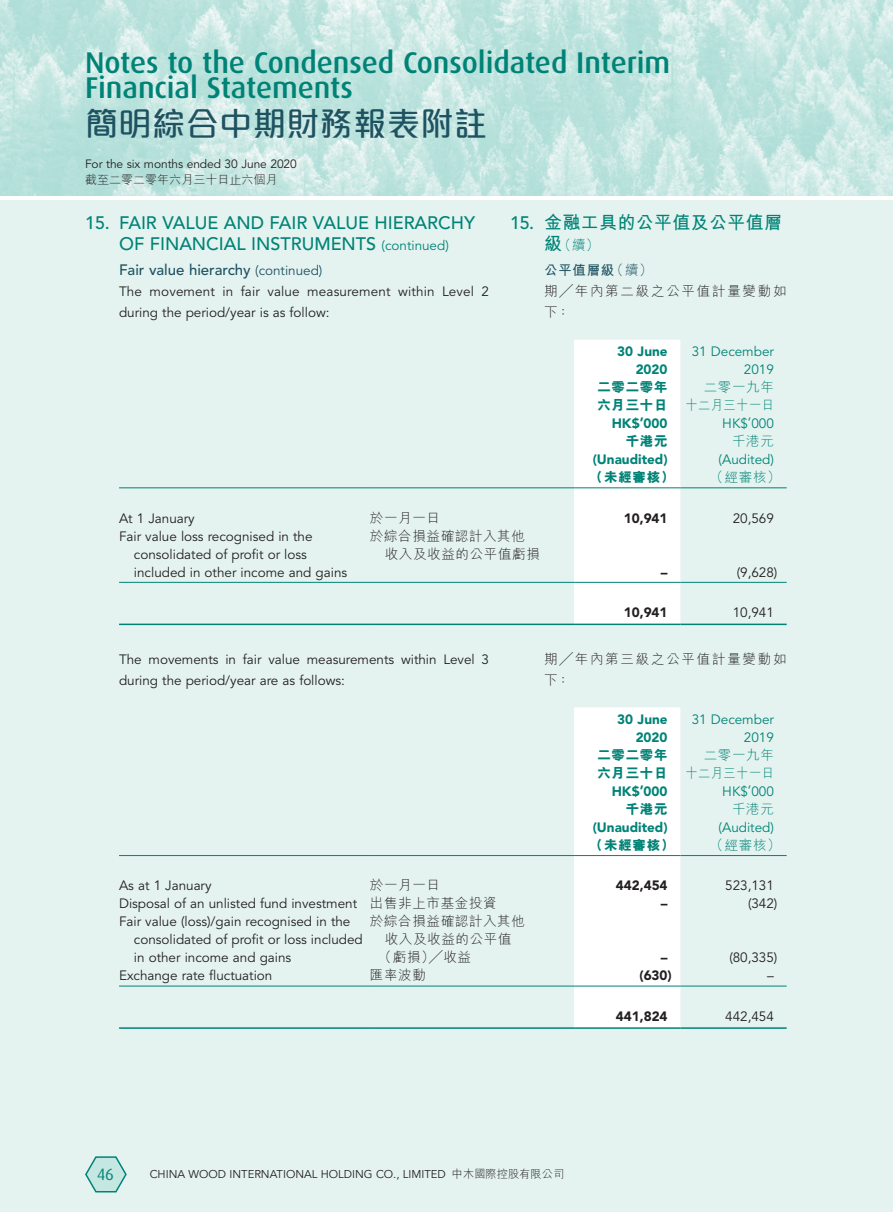
<style>
.page{position:relative;width:893px;height:1212px;background:#fff}
.page>*{position:absolute;margin:0;border:0;box-sizing:border-box;transform-origin:0 0}
.t1{font:500 33px "M Elle HK";letter-spacing:.015em;color:#1f5261}
.t2{font:500 30px/25.5px "Dax";letter-spacing:-.005em;color:#008376}
.Heading_1{font:500 18px/21px "Avenir LT Std";color:#008376;text-align:center}
.C_Heading_1{font:700 18px "M Hei HK";letter-spacing:.02em;color:#008376}
.t3{font:16.5px "Dax";color:#008376}
.Heading_2{font:500 15px "Avenir LT Std";color:#1f5261}
.Body_Text{font:13.5px/18px "Avenir LT Std";color:#231f20}
.Body_Text-2{font:300 13.5px/18px "M Hei HK";letter-spacing:.05em;color:#231f20}
.Body_Text-3{font:13.5px "Avenir LT Std";color:#008376}
.Body_Text-4{font:900 13.5px "Avenir LT Std";color:#008376}
.Body_Text-5{font:800 13.5px "M Hei HK";letter-spacing:.05em;color:#008376}
.C_Body_Text{font:300 13.5px/21px "M Hei HK";letter-spacing:.13em;color:#231f20}
.Body_Text-6{font:900 13.5px "Avenir LT Std";color:#231f20}
.Body_Text-7{font:300 13.5px "M Hei HK";letter-spacing:.05em;color:#008376}
.Body_Text-8{font:300 13.5px "M Hei HK";letter-spacing:.05em;color:#008376;scale:.9 1}
.C_Heading_2{font:700 13.5px "M Hei HK";letter-spacing:.05em;color:#1f5261}
.C_Heading_1-2{font:300 13.5px "M Hei HK";color:#008376}
.t4{font:12px "Avenir LT Std";letter-spacing:-.005em;color:#231f20}
.t5{font:300 12px "M Hei HK";letter-spacing:.005em;color:#231f20}
.t6{font:11.25px "Avenir LT Std";color:#231f20}
.s1{font-weight:400;font-size:13.5px}
.s2{font-family:"Avenir LT Std";font-weight:500}
.s3{font-weight:700;font-size:18px}
.s4{font-weight:300}
.s5{font-family:"M Hei HK";font-weight:300}
</style>
<div class="page">
<div style="left:0;top:200px;width:893px;height:1012px;background:#e4f3f0"></div>
<img style="left:0;top:0;width:893px;height:195px">
<svg style="left:85px;top:1156px;width:42px;height:37px"></svg>
<div style="left:574px;top:340px;width:106px;height:284px;background:#fff"></div>
<hr style="left:119px;top:487px;width:251px;height:1px;background:#008376">
<hr style="left:370px;top:487px;width:204px;height:1px;background:#008376">
<hr style="left:574px;top:487px;width:106px;height:1px;background:#008376">
<hr style="left:680px;top:487px;width:107px;height:1px;background:#008376">
<hr style="left:119px;top:582px;width:251px;height:1px;background:#008376">
<hr style="left:370px;top:582px;width:204px;height:1px;background:#008376">
<hr style="left:574px;top:582px;width:106px;height:1px;background:#008376">
<hr style="left:680px;top:582px;width:107px;height:1px;background:#008376">
<hr style="left:119px;top:624px;width:251px;height:1px;background:#008376">
<hr style="left:370px;top:624px;width:204px;height:1px;background:#008376">
<hr style="left:574px;top:624px;width:106px;height:1px;background:#008376">
<hr style="left:680px;top:624px;width:107px;height:1px;background:#008376">
<div style="left:574px;top:707px;width:106px;height:320px;background:#fff"></div>
<hr style="left:119px;top:855px;width:251px;height:1px;background:#008376">
<hr style="left:370px;top:855px;width:204px;height:1px;background:#008376">
<hr style="left:574px;top:855px;width:106px;height:1px;background:#008376">
<hr style="left:680px;top:855px;width:107px;height:1px;background:#008376">
<hr style="left:119px;top:986px;width:251px;height:1px;background:#008376">
<hr style="left:370px;top:986px;width:204px;height:1px;background:#008376">
<hr style="left:574px;top:986px;width:106px;height:1px;background:#008376">
<hr style="left:680px;top:986px;width:107px;height:1px;background:#008376">
<hr style="left:119px;top:1027px;width:251px;height:2px;background:#008376">
<hr style="left:370px;top:1027px;width:204px;height:2px;background:#008376">
<hr style="left:574px;top:1027px;width:106px;height:2px;background:#008376">
<hr style="left:680px;top:1027px;width:107px;height:2px;background:#008376">
<h2 class="t2" style="left:85px;top:50px;width:587px">Notes to the Condensed Consolidated Interim<br>Financial Statements</h2>
<h1 class="t1" style="left:85px;top:107px;width:404px">簡明綜合中期財務報表附註</h1>
<p class="t4" style="left:85px;top:157px;width:213px">For the six months ended 30 June 2020</p>
<p class="t5" style="left:85px;top:174px;width:194px">截至二零二零年六月三十日止六個月</p>
<p class="Heading_1" style="left:85px;top:212px;width:392px">15. FAIR VALUE AND FAIR VALUE HIERARCHY<br>OF FINANCIAL INSTRUMENTS <span class="s1">(continued)</span></p>
<p class="Heading_2" style="left:119px;top:261px;width:205px">Fair value hierarchy <span class="s1">(continued)</span></p>
<p class="Body_Text" style="left:119px;top:281px;width:371px;line-height:21px">The movement in fair value measurement within Level 2 during the period/year is as follow:</p>
<p class="C_Heading_1" style="left:510px;top:209px;width:273px"><span class="s2">15.</span> 金融工具的公平值及公平值層</p>
<p class="C_Heading_1-2" style="left:544px;top:238px;width:57px"><span class="s3">級</span>（續）</p>
<p class="C_Heading_2" style="left:544px;top:260px;width:110px">公平值層級<span class="s4">（續）</span></p>
<p class="C_Body_Text" style="left:544px;top:280px;width:244px">期╱年內第二級之公平值計量變動如下：</p>
<p class="Body_Text-4" style="left:617px;top:343px;width:52px">30 June</p>
<p class="Body_Text-4" style="left:636px;top:361px;width:33px">2020</p>
<p class="Body_Text-5" style="left:597px;top:380px;width:72px">二零二零年</p>
<p class="Body_Text-5" style="left:597px;top:398px;width:72px">六月三十日</p>
<p class="Body_Text-3" style="left:692px;top:344px;width:84px">31 December</p>
<p class="Body_Text-3" style="left:744px;top:362px;width:31px">2019</p>
<p class="Body_Text-7" style="left:704px;top:380px;width:72px">二零一九年</p>
<p class="Body_Text-8" style="left:685px;top:398px;width:100px">十二月三十一日</p>
<p class="Body_Text-4" style="left:612px;top:415px;width:57px">HK$’000</p>
<p class="Body_Text-3" style="left:722px;top:416px;width:53px">HK$’000</p>
<p class="Body_Text-5" style="left:626px;top:434px;width:43px">千港元</p>
<p class="Body_Text-7" style="left:732px;top:434px;width:43px">千港元</p>
<p class="Body_Text-4" style="left:593px;top:451px;width:76px">(Unaudited)</p>
<p class="Body_Text-3" style="left:719px;top:452px;width:57px">(Audited)</p>
<p class="Body_Text-5" style="left:589px;top:470px;width:87px">（未經審核）</p>
<p class="Body_Text-7" style="left:710px;top:470px;width:72px">（經審核）</p>
<p class="Body_Text" style="left:119px;top:509px;width:77px">At 1 January</p>
<p class="Body_Text-2" style="left:370px;top:508px;width:72px">於一月一日</p>
<p class="Body_Text-6" style="left:624px;top:510px;width:45px">10,941</p>
<p class="Body_Text" style="left:733px;top:509px;width:43px">20,569</p>
<p class="Body_Text" style="left:134px;top:527px;width:215px;text-indent:-15px">Fair value loss recognised in the consolidated of profit or loss included in other income and gains</p>
<p class="Body_Text-2" style="left:385px;top:526px;width:156px;text-indent:-15px">於綜合損益確認計入其他收入及收益的公平值虧損</p>
<p class="Body_Text-6" style="left:661px;top:564px;width:8px">–</p>
<p class="Body_Text" style="left:737px;top:563px;width:42px">(9,628)</p>
<p class="Body_Text-6" style="left:624px;top:604px;width:45px">10,941</p>
<p class="Body_Text" style="left:733px;top:604px;width:43px">10,941</p>
<p class="Body_Text" style="left:119px;top:649px;width:372px;line-height:21px">The movements in fair value measurements within Level 3 during the period/year are as follows:</p>
<p class="C_Body_Text" style="left:544px;top:648px;width:244px">期╱年內第三級之公平值計量變動如下：</p>
<p class="Body_Text-4" style="left:617px;top:711px;width:52px">30 June</p>
<p class="Body_Text-4" style="left:636px;top:729px;width:33px">2020</p>
<p class="Body_Text-5" style="left:597px;top:748px;width:72px">二零二零年</p>
<p class="Body_Text-5" style="left:597px;top:766px;width:72px">六月三十日</p>
<p class="Body_Text-3" style="left:692px;top:711px;width:84px">31 December</p>
<p class="Body_Text-3" style="left:744px;top:729px;width:31px">2019</p>
<p class="Body_Text-7" style="left:704px;top:748px;width:72px">二零一九年</p>
<p class="Body_Text-8" style="left:685px;top:766px;width:100px">十二月三十一日</p>
<p class="Body_Text-4" style="left:612px;top:783px;width:57px">HK$’000</p>
<p class="Body_Text-3" style="left:722px;top:783px;width:53px">HK$’000</p>
<p class="Body_Text-5" style="left:626px;top:802px;width:43px">千港元</p>
<p class="Body_Text-7" style="left:732px;top:802px;width:43px">千港元</p>
<p class="Body_Text-4" style="left:593px;top:819px;width:76px">(Unaudited)</p>
<p class="Body_Text-3" style="left:719px;top:819px;width:57px">(Audited)</p>
<p class="Body_Text-5" style="left:589px;top:838px;width:87px">（未經審核）</p>
<p class="Body_Text-7" style="left:710px;top:838px;width:72px">（經審核）</p>
<p class="Body_Text" style="left:119px;top:877px;width:94px">As at 1 January</p>
<p class="Body_Text-2" style="left:370px;top:876px;width:72px">於一月一日</p>
<p class="Body_Text-6" style="left:616px;top:877px;width:53px">442,454</p>
<p class="Body_Text" style="left:725px;top:877px;width:50px">523,131</p>
<p class="Body_Text" style="left:119px;top:895px;width:240px">Disposal of an unlisted fund investment</p>
<p class="Body_Text-2" style="left:370px;top:894px;width:128px">出售非上市基金投資</p>
<p class="Body_Text-6" style="left:661px;top:895px;width:8px">–</p>
<p class="Body_Text" style="left:748px;top:895px;width:31px">(342)</p>
<p class="Body_Text" style="left:134px;top:913px;width:230px;text-indent:-15px">Fair value (loss)/gain recognised in the consolidated of profit or loss included in other income and gains</p>
<p class="Body_Text-2" style="left:370px;top:912px;width:156px">於綜合損益確認計入其他</p>
<p class="Body_Text-2" style="left:385px;top:930px;width:128px">收入及收益的公平值</p>
<p class="Body_Text-2" style="left:378px;top:948px;width:94px">（虧損）╱收益</p>
<p class="Body_Text-6" style="left:661px;top:949px;width:8px">–</p>
<p class="Body_Text" style="left:729px;top:949px;width:50px">(80,335)</p>
<p class="Body_Text" style="left:119px;top:967px;width:155px">Exchange rate fluctuation</p>
<p class="Body_Text-2" style="left:370px;top:966px;width:57px">匯率波動</p>
<p class="Body_Text-6" style="left:639px;top:967px;width:34px">(630)</p>
<p class="Body_Text" style="left:767px;top:967px;width:8px">–</p>
<p class="Body_Text-6" style="left:616px;top:1008px;width:53px">441,824</p>
<p class="Body_Text" style="left:725px;top:1007px;width:50px">442,454</p>
<p class="t3" style="left:97px;top:1165px;width:19px">46</p>
<p class="t6" style="left:150px;top:1167px;width:416px">CHINA WOOD INTERNATIONAL HOLDING CO., LIMITED <span class="s5">中木國際控股有限公司</span></p>
</div>
